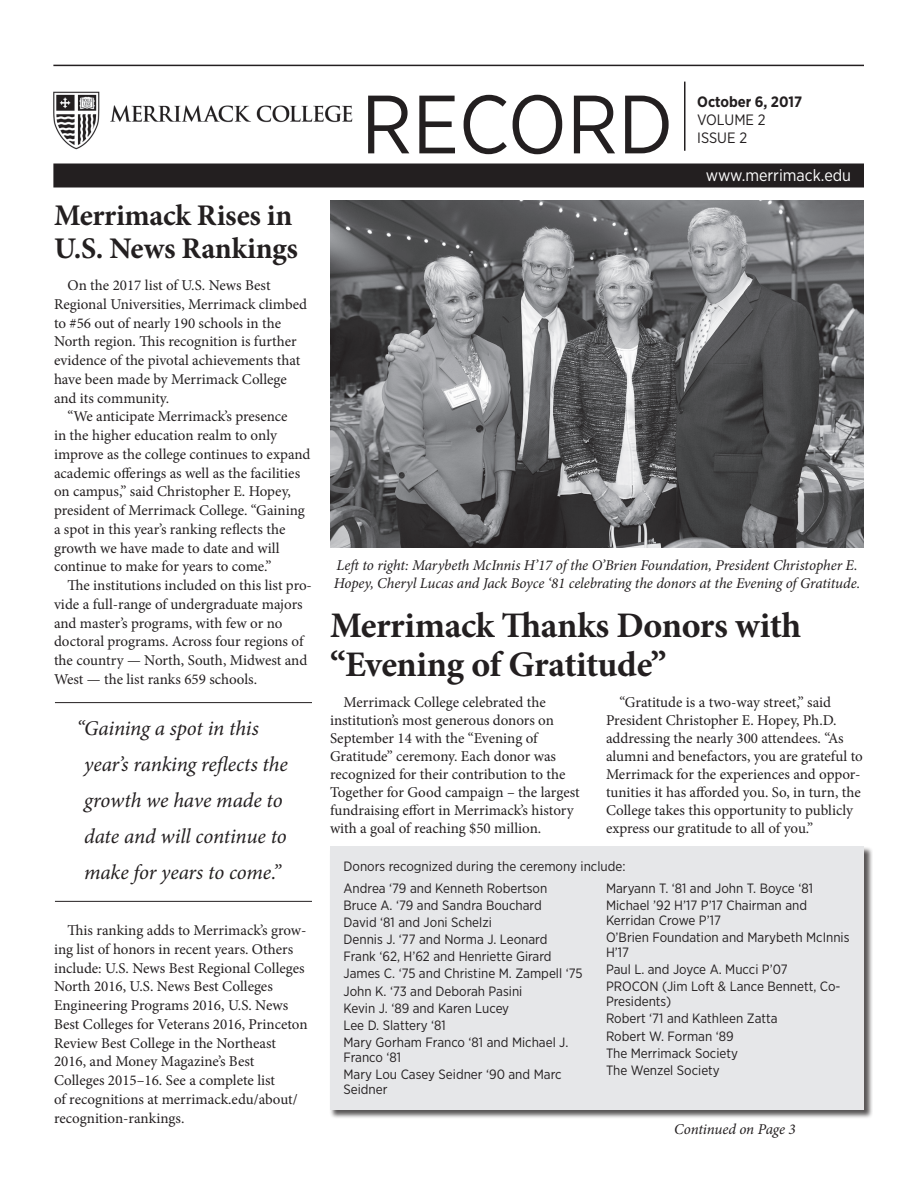
<style>
.page{position:relative;width:918px;height:1188px;background:#fff}
.page>*{position:absolute;margin:0;border:0;box-sizing:border-box;transform-origin:0 0}
.t1{font:82.5px "Gotham Narrow";color:#231f20}
.head_large{font:700 36px/39px "Minion Pro";letter-spacing:-.01em;color:#231f20}
.head_medium{font:700 30px/33px "Minion Pro";letter-spacing:-.01em;color:#231f20}
.body{font:italic 21px/36px "Minion Pro";letter-spacing:-.01em;color:#231f20}
.t2{font:16.5px "Gotham Narrow";color:#fff}
.body-2{font:15px/18.8px "Minion Pro";color:#231f20}
.listing{font:italic 15px/18px "Minion Pro";letter-spacing:-.01em;color:#231f20}
.t3{font:700 15px "Gotham Narrow";color:#231f20}
.t4{font:15px "Gotham Narrow";color:#231f20}
.bullet{font:13.5px/15px "Gotham Narrow";color:#231f20}
.body-3{font:13.5px "Gotham Narrow";color:#231f20}
</style>
<div class="page">
<img style="left:53px;top:91px;width:300px;height:59px">
<hr style="left:53px;top:65px;width:811px;height:1px;background:#231f20">
<div style="left:53px;top:164px;width:811px;height:24px;background:#231f20"></div>
<hr style="left:684px;top:82px;width:2px;height:69px;background:#231f20">
<img style="left:330px;top:200px;width:534px;height:348px">
<hr style="left:55px;top:702px;width:257px;height:1px;background:#231f20">
<hr style="left:55px;top:901px;width:257px;height:1px;background:#231f20">
<div style="left:330px;top:846px;width:543px;height:273px;background:#231f20;opacity:.75"></div>
<div style="left:330px;top:847px;width:534px;height:263px;background:#e6e7e9"></div>
<p class="head_medium" style="left:54px;top:198px;width:246px">Merrimack Rises in<br>U.S. News Rankings</p>
<p class="body-2" style="left:54px;top:276px;width:255px;text-indent:14px">On the 2017 list of U.S. News Best Regional Universities, Merrimack climbed to #56 out of nearly 190 schools in the North region. This recognition is further evidence of the pivotal achievements that have been made by Merrimack College and its community.</p>
<p class="body-2" style="left:54px;top:407px;width:258px;text-indent:14px">“We anticipate Merrimack’s presence<br>in the higher education realm to only improve as the college continues to expand academic offerings as well as the facilities on campus,” said Christopher E. Hopey, president of Merrimack College. “Gaining a spot in this year’s ranking reflects the growth we have made to date and will continue to make for years to come.”</p>
<p class="body-2" style="left:54px;top:576px;width:260px;text-indent:14px">The institutions included on this list pro&shy;vide a full-range of undergraduate majors and master’s programs, with few or no doctoral programs. Across four regions of the country — North, South, Midwest and West — the list ranks 659 schools.</p>
<p class="body" style="left:84px;top:711px;width:205px;text-indent:-8px">“Gaining a spot in this year’s ranking reflects the growth we have made to date and will continue to make for years to come.”</p>
<p class="body-2" style="left:54px;top:921px;width:255px;text-indent:14px">This ranking adds to Merrimack’s grow&shy;ing list of honors in recent years. Others include: U.S. News Best Regional Colleges North 2016, U.S. News Best Colleges Engineering Programs 2016, U.S. News Best Colleges for Veterans 2016, Princeton Review Best College in the Northeast 2016, and Money Magazine’s Best Colleges 2015–16. See a complete list<br>of recognitions at merrimack.edu/about/ recognition-rankings.</p>
<p class="t1" style="left:361px;top:73px;width:314px">RECORD</p>
<p class="t3" style="left:697px;top:92px;width:107px">October 6, 2017</p>
<p class="t4" style="left:697px;top:110px;width:70px">VOLUME 2</p>
<p class="t4" style="left:697px;top:128px;width:52px">ISSUE 2</p>
<p class="t2" style="left:706px;top:165px;width:147px">www.merrimack.edu</p>
<p class="listing" style="left:334px;top:557px;width:528px">Left to right: Marybeth McInnis H’17 of the O’Brien Foundation, President Christopher E.<br>Hopey, Cheryl Lucas and Jack Boyce ‘81 celebrating the donors at the Evening of Gratitude.</p>
<p class="head_large" style="left:330px;top:605px;width:473px">Merrimack Thanks Donors with “Evening of Gratitude”</p>
<p class="body-2" style="left:330px;top:694px;width:251px;line-height:18px;text-indent:14px">Merrimack College celebrated the institution’s most generous donors on September 14 with the “Evening of Gratitude” ceremony. Each donor was recognized for their contribution to the Together for Good campaign – the largest fundraising effort in Merrimack’s history with a goal of reaching $50 million.</p>
<p class="body-2" style="left:606px;top:694px;width:258px;line-height:18px;text-indent:14px">“Gratitude is a two-way street,” said President Christopher E. Hopey, Ph.D. addressing the nearly 300 attendees. “As alumni and benefactors, you are grateful to Merrimack for the experiences and oppor&shy;tunities it has afforded you. So, in turn, the College takes this opportunity to publicly express our gratitude to all of you.”</p>
<p class="body-3" style="left:344px;top:858px;width:284px">Donors recognized during the ceremony include:</p>
<p class="bullet" style="left:344px;top:880px;width:205px">Andrea ‘79 and Kenneth Robertson</p>
<p class="bullet" style="left:344px;top:897px;width:200px">Bruce A. ‘79 and Sandra Bouchard</p>
<p class="bullet" style="left:344px;top:914px;width:150px">David ‘81 and Joni Schelzi</p>
<p class="bullet" style="left:344px;top:932px;width:205px">Dennis J. ‘77 and Norma J. Leonard</p>
<p class="bullet" style="left:344px;top:949px;width:210px">Frank ‘62, H’62 and Henriette Girard</p>
<p class="bullet" style="left:344px;top:966px;width:240px">James C. ‘75 and Christine M. Zampell ‘75</p>
<p class="bullet" style="left:344px;top:983px;width:180px">John K. ‘73 and Deborah Pasini</p>
<p class="bullet" style="left:344px;top:1000px;width:167px">Kevin J. ‘89 and Karen Lucey</p>
<p class="bullet" style="left:344px;top:1017px;width:104px">Lee D. Slattery ‘81</p>
<p class="bullet" style="left:344px;top:1035px;width:226px">Mary Gorham Franco ‘81 and Michael J.<br>Franco ‘81</p>
<p class="bullet" style="left:344px;top:1067px;width:220px">Mary Lou Casey Seidner ‘90 and Marc<br>Seidner</p>
<p class="bullet" style="left:606px;top:880px;width:208px">Maryann T. ‘81 and John T. Boyce ‘81</p>
<p class="bullet" style="left:606px;top:897px;width:203px">Michael ’92 H’17 P’17 Chairman and<br>Kerridan Crowe P’17</p>
<p class="bullet" style="left:606px;top:929px;width:245px">O’Brien Foundation and Marybeth McInnis<br>H’17</p>
<p class="bullet" style="left:606px;top:962px;width:183px">Paul L. and Joyce A. Mucci P’07</p>
<p class="bullet" style="left:606px;top:979px;width:236px">PROCON (Jim Loft &amp; Lance Bennett, Co-<br>Presidents)</p>
<p class="bullet" style="left:606px;top:1011px;width:173px">Robert ‘71 and Kathleen Zatta</p>
<p class="bullet" style="left:606px;top:1028px;width:129px">Robert W. Forman ‘89</p>
<p class="bullet" style="left:606px;top:1045px;width:134px">The Merrimack Society</p>
<p class="bullet" style="left:606px;top:1062px;width:115px">The Wenzel Society</p>
<p class="listing" style="left:674px;top:1120px;width:123px">Continued on Page 3</p>
</div>
